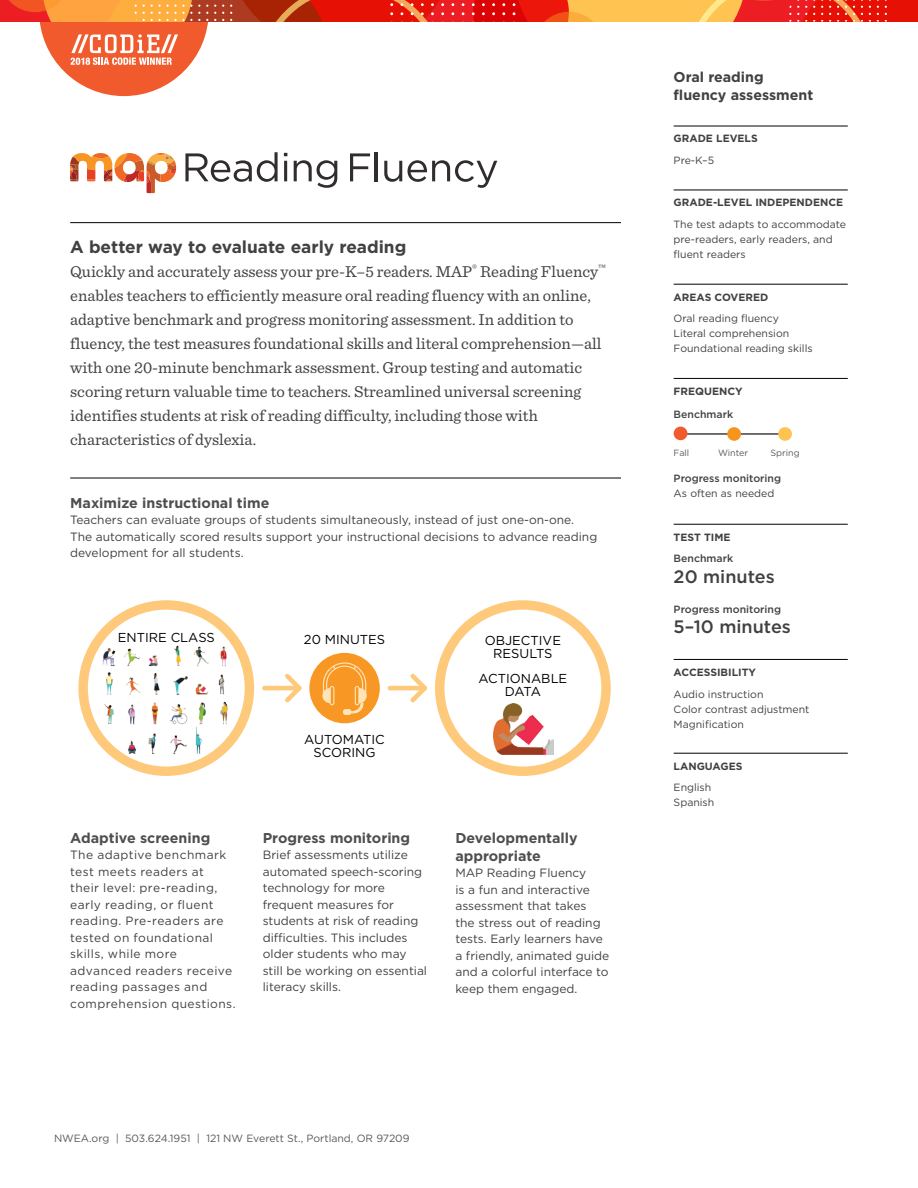
<style>
.page{position:relative;width:918px;height:1188px;background:#fff}
.page>*{position:absolute;margin:0;border:0;box-sizing:border-box;transform-origin:0 0}
.t1{font:500 18px "Gotham";color:#414042}
.t2{font:700 17.25px "Gotham";color:#414042}
.t3{font:16.5px/24px "Sentinel";color:#414042}
.t4{font:700 14.25px/18px "Gotham";color:#4e4e50}
.t5{font:700 14.25px/18px "Gotham";color:#414042}
.t6{font:12.9px/12.9px "Gotham";color:#000;text-align:center}
.t7{font:12px/16.5px "Gotham";color:#414042}
.t8{font:12px/16.5px "Gotham";letter-spacing:.035em;color:#414042}
.t9{font:10.5px/15px "Gotham";color:#414042}
.t10{font:700 10.5px "Gotham";color:#414042}
.t11{font:10.5px "Gotham";color:#58595b}
.t12{font:500 10.5px "Gotham";color:#414042}
.t13{font:9px "Gotham";color:#58595b}
</style>
<div class="page">
<hr style="left:685px;top:433px;width:103px;height:2px;background:#000">
<div style="left:674px;top:427px;width:13px;height:13px;background:#f15a2c;border-radius:50%"></div>
<div style="left:727px;top:427px;width:14px;height:14px;background:#f7941e;border-radius:50%"></div>
<div style="left:778px;top:427px;width:14px;height:14px;background:#fec350;border-radius:50%"></div>
<hr style="left:70px;top:478px;width:551px;height:1px;background:#000">
<hr style="left:70px;top:222px;width:551px;height:1px;background:#000">
<hr style="left:674px;top:190px;width:174px;height:1px;background:#000">
<hr style="left:674px;top:284px;width:174px;height:1px;background:#000">
<hr style="left:674px;top:524px;width:174px;height:1px;background:#000">
<hr style="left:674px;top:659px;width:174px;height:1px;background:#000">
<hr style="left:674px;top:126px;width:174px;height:1px;background:#000">
<hr style="left:674px;top:378px;width:174px;height:1px;background:#000">
<svg style="left:70px;top:153px;width:106px;height:40px"></svg>
<svg style="left:185px;top:152px;width:93px;height:30px"></svg>
<hr style="left:284px;top:161px;width:3px;height:20px;background:#312c2e">
<svg style="left:294px;top:160px;width:43px;height:28px"></svg>
<svg style="left:350px;top:153px;width:20px;height:28px"></svg>
<hr style="left:375px;top:152px;width:3px;height:29px;background:#312c2e">
<svg style="left:384px;top:161px;width:18px;height:21px"></svg>
<svg style="left:408px;top:160px;width:89px;height:28px"></svg>
<div style="left:78px;top:600px;width:176px;height:176px;border:9px solid #fec97b;border-radius:50%"></div>
<div style="left:435px;top:600px;width:176px;height:176px;border:9px solid #fec97b;border-radius:50%"></div>
<hr style="left:264px;top:686px;width:35px;height:4px;background:#fec97b">
<svg style="left:281px;top:673px;width:21px;height:30px"></svg>
<hr style="left:390px;top:686px;width:35px;height:4px;background:#fec97b">
<svg style="left:406px;top:674px;width:21px;height:29px"></svg>
<div style="left:309px;top:653px;width:71px;height:70px;background:#f89723;border-radius:50%"></div>
<svg style="left:322px;top:662px;width:45px;height:53px"></svg>
<img style="left:493px;top:703px;width:60px;height:51px">
<img style="left:97px;top:643px;width:144px;height:119px">
<hr style="left:674px;top:753px;width:174px;height:1px;background:#000">
<svg style="left:0;top:0;width:464px;height:96px"></svg>
<svg style="left:472px;top:0;width:446px;height:22px;background:#f05e2e"></svg>
<h2 class="t2" style="left:70px;top:235px;width:338px">A better way to evaluate early reading</h2>
<p class="t3" style="left:70px;top:258px;width:537px">Quickly and accurately assess your pre-K–5 readers. MAP<sup>®</sup> Reading Fluency<sup>™ </sup>enables teachers to efficiently measure oral reading fluency with an online, adaptive benchmark and progress monitoring assessment. In addition to fluency, the test measures foundational skills and literal comprehension—all with one 20-minute benchmark assessment. Group testing and automatic scoring return valuable time to teachers. Streamlined universal screening identifies students at risk of reading difficulty, including those with characteristics of dyslexia.</p>
<p class="t4" style="left:70px;top:494px;width:201px">Maximize instructional time</p>
<p class="t7" style="left:70px;top:512px;width:529px">Teachers can evaluate groups of students simultaneously, instead of just one-on-one.<br>The automatically scored results support your instructional decisions to advance reading development for all students.</p>
<p class="t6" style="left:118px;top:631px;width:98px">ENTIRE CLASS</p>
<p class="t6" style="left:304px;top:632px;width:83px">20 MINUTES</p>
<p class="t6" style="left:304px;top:733px;width:82px">AUTOMATIC<br>SCORING</p>
<p class="t6" style="left:485px;top:633px;width:78px">OBJECTIVE<br>RESULTS</p>
<p class="t6" style="left:478px;top:672px;width:90px">ACTIONABLE<br>DATA</p>
<p class="t4" style="left:70px;top:829px;width:142px">Adaptive screening</p>
<p class="t8" style="left:70px;top:846px;width:167px">The adaptive benchmark test meets readers at their level: pre-reading, early reading, or fluent reading. Pre-readers are tested on foundational skills, while more advanced readers receive reading passages and comprehension questions.</p>
<p class="t4" style="left:263px;top:829px;width:149px">Progress monitoring</p>
<p class="t7" style="left:263px;top:846px;width:166px">Brief assessments utilize automated speech-scoring technology for more frequent measures for students at risk of reading difficulties. This includes older students who may still be working on essential literacy skills.</p>
<p class="t4" style="left:455px;top:829px;width:124px">Developmentally appropriate</p>
<p class="t7" style="left:455px;top:864px;width:155px">MAP Reading Fluency<br>is a fun and interactive assessment that takes<br>the stress out of reading tests. Early learners have a friendly, animated guide and a colorful interface to keep them engaged.</p>
<p class="t11" style="left:54px;top:1132px;width:357px">NWEA.org | 503.624.1951 | 121 NW Everett St., Portland, OR 97209</p>
<p class="t5" style="left:674px;top:67px;width:141px">Oral reading fluency assessment</p>
<p class="t10" style="left:674px;top:132px;width:86px">GRADE LEVELS</p>
<p class="t9" style="left:674px;top:153px;width:42px">Pre-K–5</p>
<p class="t10" style="left:674px;top:196px;width:171px">GRADE-LEVEL INDEPENDENCE</p>
<p class="t9" style="left:674px;top:217px;width:174px">The test adapts to accommodate pre-readers, early readers, and fluent readers</p>
<p class="t10" style="left:674px;top:290px;width:96px">AREAS COVERED</p>
<p class="t9" style="left:674px;top:311px;width:141px">Oral reading fluency<br>Literal comprehension<br>Foundational reading skills</p>
<p class="t10" style="left:674px;top:384px;width:70px">FREQUENCY</p>
<p class="t12" style="left:674px;top:407px;width:61px">Benchmark</p>
<p class="t13" style="left:674px;top:447px;width:17px">Fall</p>
<p class="t13" style="left:718px;top:447px;width:32px">Winter</p>
<p class="t13" style="left:771px;top:447px;width:31px">Spring</p>
<p class="t12" style="left:674px;top:472px;width:109px">Progress monitoring</p>
<p class="t9" style="left:674px;top:486px;width:102px">As often as needed</p>
<p class="t10" style="left:674px;top:530px;width:58px">TEST TIME</p>
<p class="t12" style="left:674px;top:552px;width:61px">Benchmark</p>
<h1 class="t1" style="left:674px;top:565px;width:103px">20 minutes</h1>
<p class="t12" style="left:674px;top:602px;width:109px">Progress monitoring</p>
<h1 class="t1" style="left:674px;top:615px;width:119px">5–10 minutes</h1>
<p class="t10" style="left:674px;top:665px;width:84px">ACCESSIBILITY</p>
<p class="t9" style="left:674px;top:686px;width:137px">Audio instruction<br>Color contrast adjustment<br>Magnification</p>
<p class="t10" style="left:674px;top:759px;width:70px">LANGUAGES</p>
<p class="t9" style="left:674px;top:780px;width:42px">English<br>Spanish</p>
</div>
